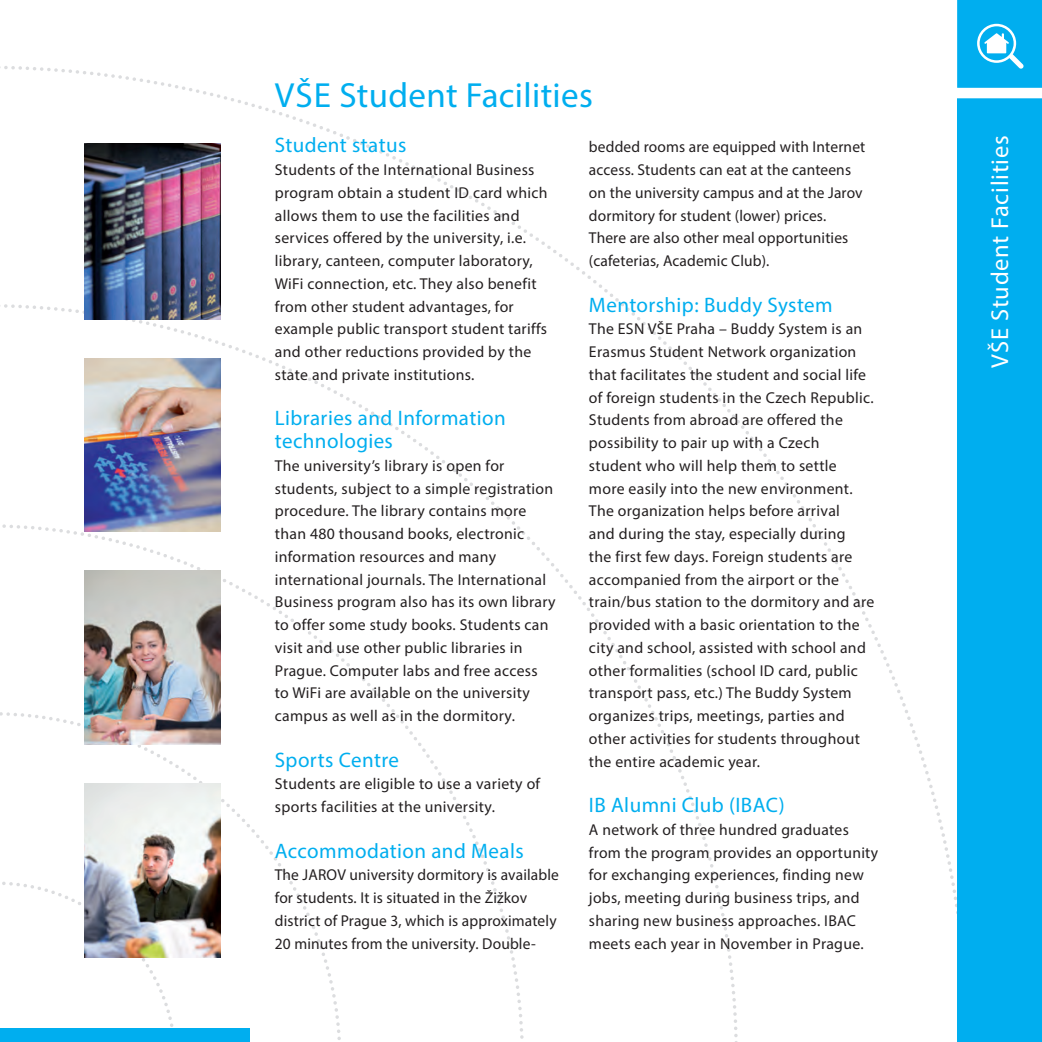
<style>
.page{position:relative;width:1042px;height:1042px;background:#fff}
.page>*{position:absolute;margin:0;border:0;box-sizing:border-box;transform-origin:0 0}
.t1{font:35px "Myriad Pro";letter-spacing:.01em;color:#00aeef}
.t2{font:24.5px "Myriad Pro";letter-spacing:.03em;color:#fff}
.t3{font:21px/22.8px "Myriad Pro";letter-spacing:.02em;color:#00aeef}
.t4{font:15.75px/22.8px "Myriad Pro";letter-spacing:.02em;color:#231f20}
</style>
<div class="page">
<svg style="left:2px;top:522px;width:523px;height:517px"></svg>
<svg style="left:0;top:710px;width:343px;height:330px"></svg>
<svg style="left:0;top:879px;width:179px;height:150px"></svg>
<div style="left:957px;top:0;width:85px;height:1042px;background:#00aeef"></div>
<div style="left:0;top:1029px;width:250px;height:13px;background:#00aeef"></div>
<hr style="left:0;top:0;width:1px;height:400px;background:#51b948">
<img style="left:84px;top:144px;width:136px;height:176px">
<img style="left:84px;top:358px;width:136px;height:173px">
<img style="left:84px;top:570px;width:136px;height:174px">
<img style="left:84px;top:783px;width:136px;height:174px">
<div style="left:0;top:0;width:246px;height:14px;background:#fff"></div>
<svg style="left:957px;top:0;width:85px;height:98px"></svg>
<h1 class="t1" style="left:275px;top:73px;width:319px">VŠE Student Facilities</h1>
<h3 class="t3" style="left:275px;top:134px;width:133px">Student status</h3>
<p class="t4" style="left:275px;top:158px;width:274px">Students of the International Business program obtain a student ID card which allows them to use the facilities and services offered by the university, i.e. library, canteen, computer laboratory, WiFi connection, etc. They also benefit from other student advantages, for example public transport student tariffs and other reductions provided by the state and private institutions.</p>
<h3 class="t3" style="left:275px;top:407px;width:232px">Libraries and Information technologies</h3>
<p class="t4" style="left:275px;top:454px;width:282px">The university’s library is open for students, subject to a simple registration procedure. The library contains more than 480 thousand books, electronic information resources and many international journals. The International Business program also has its own library to offer some study books. Students can visit and use other public libraries in Prague. Computer labs and free access to WiFi are available on the university campus as well as in the dormitory.</p>
<h3 class="t3" style="left:275px;top:748px;width:126px">Sports Centre</h3>
<p class="t4" style="left:275px;top:772px;width:267px">Students are eligible to use a variety of sports facilities at the university.</p>
<h3 class="t3" style="left:275px;top:839px;width:250px">Accommodation and Meals</h3>
<p class="t4" style="left:275px;top:863px;width:286px">The JAROV university dormitory is available for students. It is situated in the Žižkov district of Prague 3, which is approximately 20 minutes from the university. Double-</p>
<p class="t4" style="left:589px;top:135px;width:278px">bedded rooms are equipped with Internet access. Students can eat at the canteens on the university campus and at the Jarov dormitory for student (lower) prices.<br>There are also other meal opportunities (cafeterias, Academic Club).</p>
<h3 class="t3" style="left:589px;top:293px;width:245px">Mentorship: Buddy System</h3>
<p class="t4" style="left:589px;top:317px;width:287px">The ESN VŠE Praha – Buddy System is an Erasmus Student Network organization that facilitates the student and social life of foreign students in the Czech Republic.<br>Students from abroad are offered the possibility to pair up with a Czech student who will help them to settle more easily into the new environment.<br>The organization helps before arrival<br>and during the stay, especially during<br>the first few days. Foreign students are accompanied from the airport or the train/bus station to the dormitory and are provided with a basic orientation to the city and school, assisted with school and other formalities (school ID card, public transport pass, etc.) The Buddy System organizes trips, meetings, parties and other activities for students throughout the entire academic year.</p>
<h3 class="t3" style="left:589px;top:793px;width:197px">IB Alumni Club (IBAC)</h3>
<p class="t4" style="left:589px;top:818px;width:291px">A network of three hundred graduates from the program provides an opportunity for exchanging experiences, finding new jobs, meeting during business trips, and sharing new business approaches. IBAC meets each year in November in Prague.</p>
<h2 class="t2" style="left:985px;top:368px;width:234px;rotate:-90deg">VŠE Student Facilities</h2>
</div>
